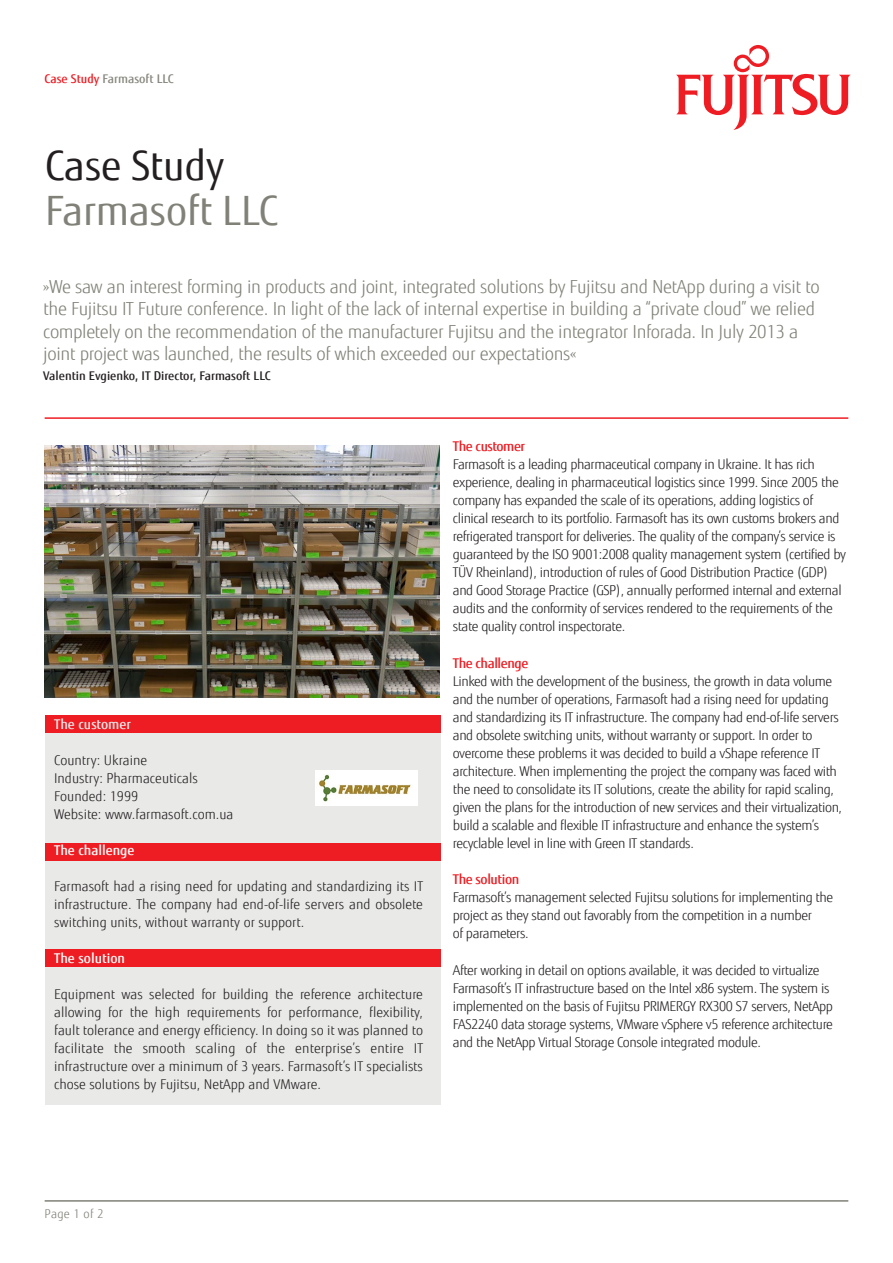
<style>
.page{position:relative;width:893px;height:1263px;background:#fff}
.page>*{position:absolute;margin:0;border:0;box-sizing:border-box;transform-origin:0 0}
.t1{font:40.5px "Fujitsu Sans";color:#818178}
.t2{font:40.5px "Fujitsu Sans";color:#231f20}
.copy{font:300 18px/22.5px "Fujitsu Sans";letter-spacing:-.02em;color:#818178}
.copy-2{font:300 13.5px/18px "Fujitsu Sans";letter-spacing:-.03em;color:#231f20}
.copy-3{font:300 13.5px "Fujitsu Sans";color:#231f20}
.copy-4{font:500 13.5px "Fujitsu Sans";letter-spacing:-.03em;color:#ee1d23}
.copy-5{font:500 13.5px "Fujitsu Sans";color:#fff}
.copy-6{font:500 13.5px "Fujitsu Sans";color:#e9eaeb}
.copy-7{font:500 12px "Fujitsu Sans";color:#231f20}
.copy-8{font:500 12px "Fujitsu Sans";color:#87867e}
.copy-9{font:300 12px "Fujitsu Sans";letter-spacing:.02em;color:#818178}
.s1{color:#ee1d23}
</style>
<div class="page">
<div style="left:45px;top:715px;width:395px;height:389px;background:#e9e9e8"></div>
<svg style="left:676px;top:45px;width:175px;height:85px"></svg>
<hr style="left:45px;top:417px;width:803px;height:2px;background:#ee1d23">
<hr style="left:45px;top:1200px;width:803px;height:2px;background:#818178">
<img style="left:45px;top:445px;width:394px;height:252px">
<div style="left:45px;top:715px;width:396px;height:18px;background:#ee1d23"></div>
<div style="left:45px;top:843px;width:395px;height:17px;background:#ee1d23"></div>
<div style="left:45px;top:949px;width:395px;height:18px;background:#ee1d23"></div>
<div style="left:315px;top:770px;width:102px;height:35px;background:#fff"></div>
<img style="left:318px;top:774px;width:93px;height:28px">
<p class="copy-8" style="left:45px;top:71px;width:131px"><span class="s1">Case Study</span> Farmasoft LLC</p>
<p class="t2" style="left:45px;top:141px;width:181px">Case Study</p>
<p class="t1" style="left:45px;top:186px;width:235px">Farmasoft LLC</p>
<p class="copy" style="left:43px;top:275px;width:778px">»We saw an interest forming in products and joint, integrated solutions by Fujitsu and NetApp during a visit to the Fujitsu IT Future conference. In light of the lack of internal expertise in building a “private cloud” we relied completely on the recommendation of the manufacturer Fujitsu and the integrator Inforada. In July 2013 a joint project was launched, the results of which exceeded our expectations«</p>
<p class="copy-7" style="left:43px;top:368px;width:229px">Valentin Evgienko, IT Director, Farmasoft LLC</p>
<p class="copy-6" style="left:54px;top:715px;width:78px">The customer</p>
<p class="copy-3" style="left:54px;top:752px;width:95px">Country: Ukraine</p>
<p class="copy-3" style="left:54px;top:770px;width:145px">Industry: Pharmaceuticals</p>
<p class="copy-3" style="left:54px;top:788px;width:86px">Founded: 1999</p>
<p class="copy-3" style="left:54px;top:806px;width:181px">Website: www.farmasoft.com.ua</p>
<p class="copy-5" style="left:54px;top:841px;width:82px">The challenge</p>
<p class="copy-2" style="left:54px;top:877px;width:370px;text-align:justify">Farmasoft had a rising need for updating and standardizing its IT infrastructure. The company had end-of-life servers and obsolete switching units, without warranty or support.</p>
<p class="copy-5" style="left:54px;top:949px;width:72px">The solution</p>
<p class="copy-2" style="left:54px;top:985px;width:370px;text-align:justify">Equipment was selected for building the reference architecture allowing for the high requirements for performance, flexibility, fault tolerance and energy efficiency. In doing so it was planned to facilitate the smooth scaling of the enterprise’s entire IT infrastructure over a minimum of 3 years. Farmasoft’s IT specialists chose solutions by Fujitsu, NetApp and VMware.</p>
<p class="copy-4" style="left:453px;top:437px;width:74px">The customer</p>
<p class="copy-2" style="left:453px;top:455px;width:395px">Farmasoft is a leading pharmaceutical company in Ukraine. It has rich experience, dealing in pharmaceutical logistics since 1999. Since 2005 the company has expanded the scale of its operations, adding logistics of clinical research to its portfolio. Farmasoft has its own customs brokers and refrigerated transport for deliveries. The quality of the company’s service is guaranteed by the ISO 9001:2008 quality management system (certified by TÜV Rheinland), introduction of rules of Good Distribution Practice (GDP) and Good Storage Practice (GSP), annually performed internal and external audits and the conformity of services rendered to the requirements of the state quality control inspectorate.</p>
<p class="copy-4" style="left:453px;top:654px;width:77px">The challenge</p>
<p class="copy-2" style="left:453px;top:672px;width:391px">Linked with the development of the business, the growth in data volume and the number of operations, Farmasoft had a rising need for updating and standardizing its IT infrastructure. The company had end-of-life servers and obsolete switching units, without warranty or support. In order to overcome these problems it was decided to build a vShape reference IT architecture. When implementing the project the company was faced with the need to consolidate its IT solutions, create the ability for rapid scaling, given the plans for the introduction of new services and their virtualization, build a scalable and flexible IT infrastructure and enhance the system’s recyclable level in line with Green IT standards.</p>
<p class="copy-4" style="left:453px;top:871px;width:68px">The solution</p>
<p class="copy-2" style="left:453px;top:889px;width:382px">Farmasoft’s management selected Fujitsu solutions for implementing the project as they stand out favorably from the competition in a number<br>of parameters.</p>
<p class="copy-2" style="left:453px;top:961px;width:382px">After working in detail on options available, it was decided to virtualize Farmasoft’s IT infrastructure based on the Intel x86 system. The system is implemented on the basis of Fujitsu PRIMERGY RX300 S7 servers, NetApp FAS2240 data storage systems, VMware vSphere v5 reference architecture and the NetApp Virtual Storage Console integrated module.</p>
<p class="copy-9" style="left:45px;top:1207px;width:60px">Page 1 of 2</p>
</div>
